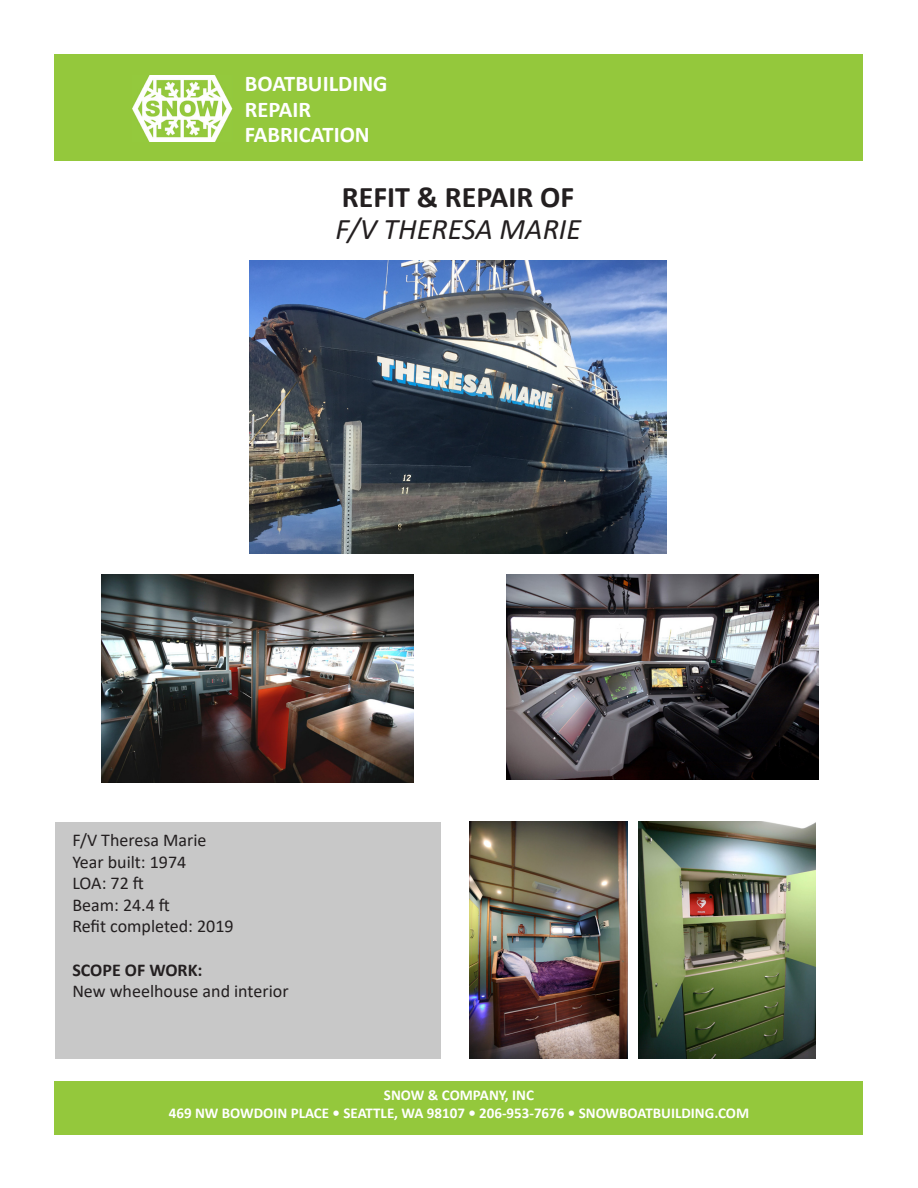
<style>
.page{position:relative;width:918px;height:1188px;background:#fff}
.page>*{position:absolute;margin:0;border:0;box-sizing:border-box;transform-origin:0 0}
.t1{font:italic 30px "Calibri";color:#231f20}
.t2{font:700 30px "Calibri";color:#231f20}
.t3{font:700 22.5px "Calibri";color:#fff}
.t4{font:18px "Calibri";color:#231f20}
.t5{font:700 18px "Calibri";color:#231f20}
.t6{font:700 15px "Calibri";color:#fff}
</style>
<div class="page">
<div style="left:55px;top:55px;width:808px;height:106px;background:#94c83c"></div>
<img style="left:133px;top:75px;width:100px;height:67px">
<div style="left:54px;top:1081px;width:808px;height:54px;background:#94c83c"></div>
<div style="left:55px;top:822px;width:386px;height:236px;background:#c8c8c8"></div>
<img style="left:249px;top:260px;width:418px;height:294px">
<img style="left:102px;top:575px;width:312px;height:208px">
<img style="left:507px;top:574px;width:312px;height:206px">
<img style="left:638px;top:822px;width:178px;height:236px">
<img style="left:470px;top:822px;width:157px;height:236px">
<p class="t3" style="left:245px;top:68px;width:144px">BOATBUILDING</p>
<p class="t3" style="left:245px;top:93px;width:68px">REPAIR</p>
<p class="t3" style="left:245px;top:119px;width:126px">FABRICATION</p>
<p class="t2" style="left:342px;top:176px;width:234px">REFIT &amp; REPAIR OF</p>
<p class="t1" style="left:335px;top:208px;width:247px">F/V THERESA MARIE</p>
<p class="t4" style="left:72px;top:827px;width:136px">F/V Theresa Marie</p>
<p class="t4" style="left:72px;top:849px;width:115px">Year built: 1974</p>
<p class="t4" style="left:72px;top:871px;width:73px">LOA: 72 ft</p>
<p class="t4" style="left:72px;top:892px;width:99px">Beam: 24.4 ft</p>
<p class="t4" style="left:72px;top:914px;width:163px">Refit completed: 2019</p>
<p class="t5" style="left:72px;top:957px;width:132px">SCOPE OF WORK:</p>
<p class="t4" style="left:72px;top:979px;width:218px">New wheelhouse and interior</p>
<p class="t6" style="left:384px;top:1084px;width:152px">SNOW &amp; COMPANY, INC</p>
<p class="t6" style="left:169px;top:1102px;width:582px">469 NW BOWDOIN PLACE • SEATTLE, WA 98107 • 206-953-7676 • SNOWBOATBUILDING.COM</p>
</div>
